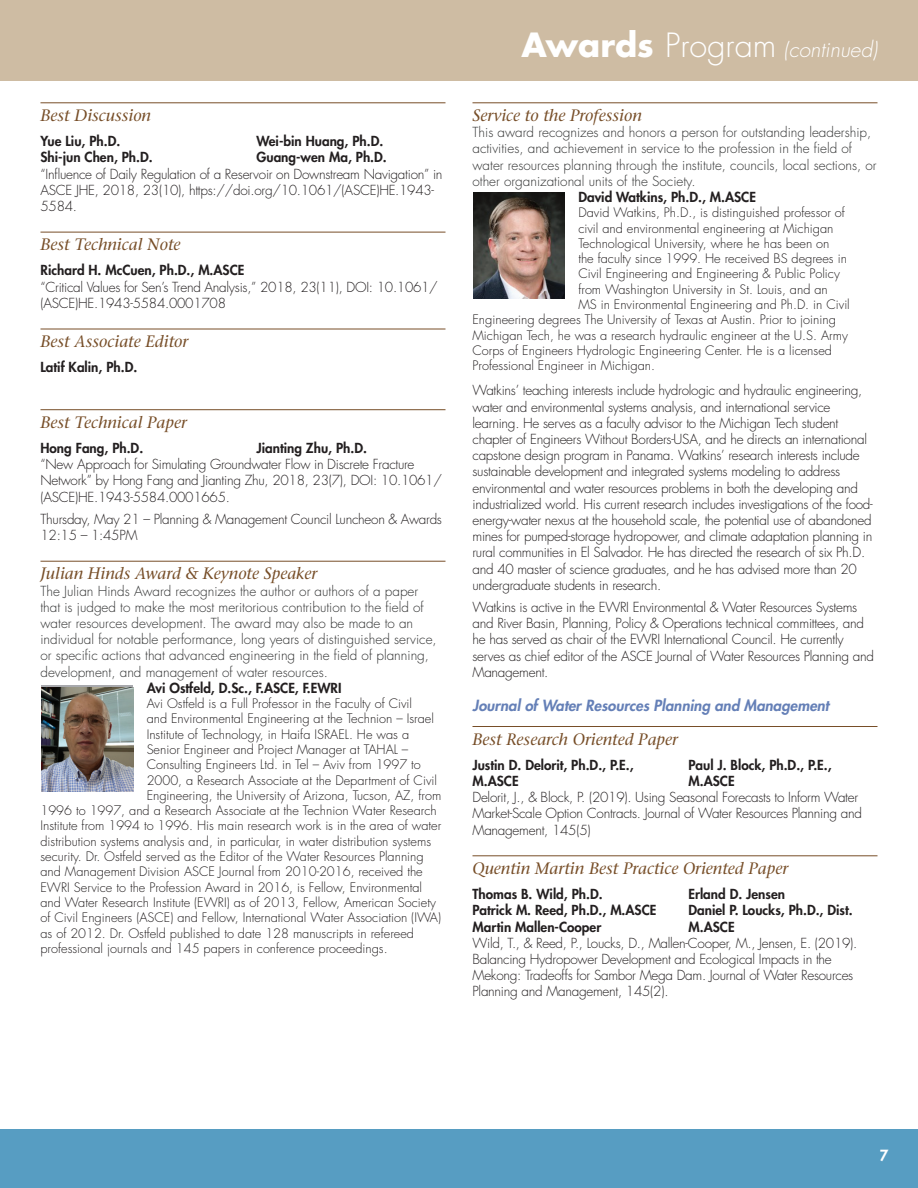
<style>
.page{position:relative;width:918px;height:1188px;background:#fff}
.page>*{position:absolute;margin:0;border:0;box-sizing:border-box;transform-origin:0 0}
.t1{font:italic 300 21px "Futura Std";color:#fff}
.t2{font:italic 16.5px "Stone Serif";color:#774e28}
.t3{font:italic 800 15px "Futura Std";color:#6580b7}
.t4{font:800 15px "Futura Std";color:#fff}
.t5{font:300 13.5px/16.2px "Futura Std";letter-spacing:-.02em;color:#231f20}
.t6{font:300 13.5px/16.2px "Futura Std";color:#313232}
.t7{font:800 13.5px/16.2px "Futura Std";color:#231f20}
.t8{font:300 12.75px "Futura Std";color:#231f20}
.s1{font-weight:700;font-style:normal;font-size:32.55px}
.s2{font-style:normal;font-size:32.55px}
</style>
<div class="page">
<div style="left:0;top:1129px;width:918px;height:59px;background:#579dc2"></div>
<hr style="left:40px;top:103px;width:406px;height:1px;background:#774e28">
<hr style="left:40px;top:232px;width:406px;height:1px;background:#774e28">
<hr style="left:40px;top:329px;width:406px;height:1px;background:#774e28">
<hr style="left:40px;top:409px;width:406px;height:1px;background:#774e28">
<hr style="left:40px;top:561px;width:406px;height:1px;background:#774e28">
<hr style="left:472px;top:103px;width:406px;height:1px;background:#774e28">
<hr style="left:472px;top:726px;width:406px;height:1px;background:#774e28">
<hr style="left:472px;top:856px;width:406px;height:1px;background:#774e28">
<div style="left:0;top:0;width:918px;height:81px;background:#cebca3"></div>
<img style="left:42px;top:687px;width:91px;height:104px">
<svg style="left:473px;top:192px;width:92px;height:107px"></svg>
<img style="left:474px;top:192px;width:90px;height:107px">
<p class="t2" style="left:40px;top:105px;width:112px">Best Discussion</p>
<p class="t7" style="left:40px;top:133px;width:114px">Yue Liu, Ph.D.<br>Shi-jun Chen, Ph.D.</p>
<p class="t7" style="left:256px;top:133px;width:132px">Wei-bin Huang, Ph.D.<br>Guang-wen Ma, Ph.D.</p>
<p class="t5" style="left:40px;top:166px;width:404px">“Influence of Daily Regulation of a Reservoir on Downstream Navigation” in<br>ASCE JHE, 2018, 23(10), https://doi.org/10.1061/(ASCE)HE.1943-<br>5584.</p>
<p class="t2" style="left:40px;top:235px;width:142px">Best Technical Note</p>
<p class="t7" style="left:40px;top:262px;width:205px">Richard H. McCuen, Ph.D., M.ASCE</p>
<p class="t5" style="left:40px;top:279px;width:399px">“Critical Values for Sen’s Trend Analysis,” 2018, 23(11), DOI: 10.1061/ (ASCE)HE.1943-5584.0001708</p>
<p class="t2" style="left:40px;top:332px;width:149px">Best Associate Editor</p>
<p class="t7" style="left:40px;top:359px;width:98px">Latif Kalin, Ph.D.</p>
<p class="t2" style="left:40px;top:412px;width:148px">Best Technical Paper</p>
<p class="t7" style="left:40px;top:440px;width:104px">Hong Fang, Ph.D.</p>
<p class="t7" style="left:256px;top:440px;width:112px">Jianting Zhu, Ph.D.</p>
<p class="t5" style="left:40px;top:457px;width:403px">“New Approach for Simulating Groundwater Flow in Discrete Fracture<br>Network” by Hong Fang and Jianting Zhu, 2018, 23(7), DOI: 10.1061/ (ASCE)HE.1943-5584.0001665.</p>
<p class="t5" style="left:40px;top:511px;width:403px">Thursday, May 21 – Planning &amp; Management Council Luncheon &amp; Awards<br>12:15 – 1:45PM</p>
<p class="t2" style="left:40px;top:564px;width:278px">Julian Hinds Award &amp; Keynote Speaker</p>
<p class="t6" style="left:40px;top:583px;width:398px">The Julian Hinds Award recognizes the author or authors of a paper that is judged to make the most meritorious contribution to the field of water resources development. The award may also be made to an individual for notable performance, long years of distinguished service, or specific actions that advanced engineering in the field of planning, development, and management of water resources.</p>
<p class="t7" style="left:147px;top:680px;width:196px">Avi Ostfeld, D.Sc., F.ASCE, F.EWRI</p>
<p class="t8" style="left:147px;top:696px;width:267px">Avi Ostfeld is a Full Professor in the Faculty of Civil</p>
<p class="t8" style="left:147px;top:711px;width:289px">and Environmental Engineering at the Technion – Israel</p>
<p class="t8" style="left:147px;top:726px;width:264px">Institute of Technology, in Haifa ISRAEL. He was a</p>
<p class="t8" style="left:147px;top:742px;width:263px">Senior Engineer and Project Manager at TAHAL –</p>
<p class="t8" style="left:147px;top:757px;width:276px">Consulting Engineers Ltd. in Tel – Aviv from 1997 to</p>
<p class="t8" style="left:147px;top:772px;width:292px">2000, a Research Associate at the Department of Civil</p>
<p class="t8" style="left:147px;top:788px;width:296px">Engineering, the University of Arizona, Tucson, AZ, from</p>
<p class="t8" style="left:41px;top:803px;width:398px">1996 to 1997, and a Research Associate at the Technion Water Research</p>
<p class="t8" style="left:41px;top:818px;width:402px">Institute from 1994 to 1996. His main research work is in the area of water</p>
<p class="t8" style="left:41px;top:833px;width:392px">distribution systems analysis and, in particular, in water distribution systems</p>
<p class="t8" style="left:41px;top:849px;width:385px">security. Dr. Ostfeld served as the Editor of the Water Resources Planning</p>
<p class="t8" style="left:41px;top:864px;width:384px">and Management Division ASCE Journal from 2010-2016, received the</p>
<p class="t8" style="left:41px;top:879px;width:383px">EWRI Service to the Profession Award in 2016, is Fellow, Environmental</p>
<p class="t8" style="left:41px;top:895px;width:397px">and Water Research Institute (EWRI) as of 2013, Fellow, American Society</p>
<p class="t8" style="left:41px;top:910px;width:402px">of Civil Engineers (ASCE) and Fellow, International Water Association (IWA)</p>
<p class="t8" style="left:41px;top:925px;width:375px">as of 2012. Dr. Ostfeld published to date 128 manuscripts in refereed</p>
<p class="t8" style="left:41px;top:941px;width:349px">professional journals and 145 papers in conference proceedings.</p>
<h1 class="t1" style="left:522px;top:37px;width:357px"><span class="s1">Awards</span> <span class="s2">Program</span> (continued)</h1>
<p class="t2" style="left:472px;top:105px;width:171px">Service to the Profession</p>
<p class="t6" style="left:472px;top:125px;width:406px">This award recognizes and honors a person for outstanding leadership, activities, and achievement in service to the profession in the field of water resources planning through the institute, councils, local sections, or other organizational units of the Society.</p>
<p class="t7" style="left:578px;top:189px;width:179px">David Watkins, Ph.D., M.ASCE</p>
<p class="t8" style="left:578px;top:205px;width:268px">David Watkins, Ph.D., is distinguished professor of</p>
<p class="t8" style="left:578px;top:220px;width:257px">civil and environmental engineering at Michigan</p>
<p class="t8" style="left:578px;top:236px;width:253px">Technological University, where he has been on</p>
<p class="t8" style="left:578px;top:251px;width:270px">the faculty since 1999. He received BS degrees in</p>
<p class="t8" style="left:578px;top:266px;width:263px">Civil Engineering and Engineering &amp; Public Policy</p>
<p class="t8" style="left:578px;top:281px;width:251px">from Washington University in St. Louis, and an</p>
<p class="t8" style="left:578px;top:297px;width:273px">MS in Environmental Engineering and Ph.D. in Civil</p>
<p class="t8" style="left:472px;top:312px;width:365px">Engineering degrees The University of Texas at Austin. Prior to joining</p>
<p class="t8" style="left:472px;top:327px;width:377px">Michigan Tech, he was a research hydraulic engineer at the U.S. Army</p>
<p class="t8" style="left:472px;top:343px;width:361px">Corps of Engineers Hydrologic Engineering Center. He is a licensed</p>
<p class="t8" style="left:472px;top:358px;width:184px">Professional Engineer in Michigan.</p>
<p class="t5" style="left:472px;top:383px;width:402px">Watkins’ teaching interests include hydrologic and hydraulic engineering, water and environmental systems analysis, and international service learning. He serves as a faculty advisor to the Michigan Tech student chapter of Engineers Without Borders-USA, and he directs an international capstone design program in Panama. Watkins’ research interests include sustainable development and integrated systems modeling to address environmental and water resources problems in both the developing and industrialized world. His current research includes investigations of the food&shy;energy-water nexus at the household scale, the potential use of abandoned mines for pumped-storage hydropower, and climate adaptation planning in rural communities in El Salvador. He has directed the research of six Ph.D. and 40 master of science graduates, and he has advised more than 20 undergraduate students in research.</p>
<p class="t5" style="left:472px;top:599px;width:403px">Watkins is active in the EWRI Environmental &amp; Water Resources Systems and River Basin, Planning, Policy &amp; Operations technical committees, and he has served as chair of the EWRI International Council. He currently serves as chief editor of the ASCE Journal of Water Resources Planning and Management.</p>
<p class="t3" style="left:472px;top:696px;width:358px">Journal of Water Resources Planning and Management</p>
<p class="t2" style="left:472px;top:729px;width:207px">Best Research Oriented Paper</p>
<p class="t7" style="left:472px;top:757px;width:163px">Justin D. Delorit, Ph.D., P.E.,<br>M.ASCE</p>
<p class="t7" style="left:688px;top:757px;width:145px">Paul J. Block, Ph.D., P.E.,<br>M.ASCE</p>
<p class="t5" style="left:472px;top:790px;width:391px">Delorit, J., &amp; Block, P. (2019). Using Seasonal Forecasts to Inform Water<br>Market-Scale Option Contracts. Journal of Water Resources Planning and<br>Management, 145(5)</p>
<p class="t2" style="left:472px;top:858px;width:317px">Quentin Martin Best Practice Oriented Paper</p>
<p class="t7" style="left:472px;top:886px;width:185px">Thomas B. Wild, Ph.D.<br>Patrick M. Reed, Ph.D., M.ASCE<br>Martin Mallen-Cooper</p>
<p class="t7" style="left:688px;top:886px;width:166px">Erland D. Jensen<br>Daniel P. Loucks, Ph.D., Dist.<br>M.ASCE</p>
<p class="t5" style="left:472px;top:935px;width:386px">Wild, T., &amp; Reed, P., Loucks, D., Mallen-Cooper, M., Jensen, E. (2019).<br>Balancing Hydropower Development and Ecological Impacts in the Mekong: Tradeoffs for Sambor Mega Dam. Journal of Water Resources Planning and Management, 145(2).</p>
<p class="t4" style="left:880px;top:1146px;width:10px">7</p>
</div>
